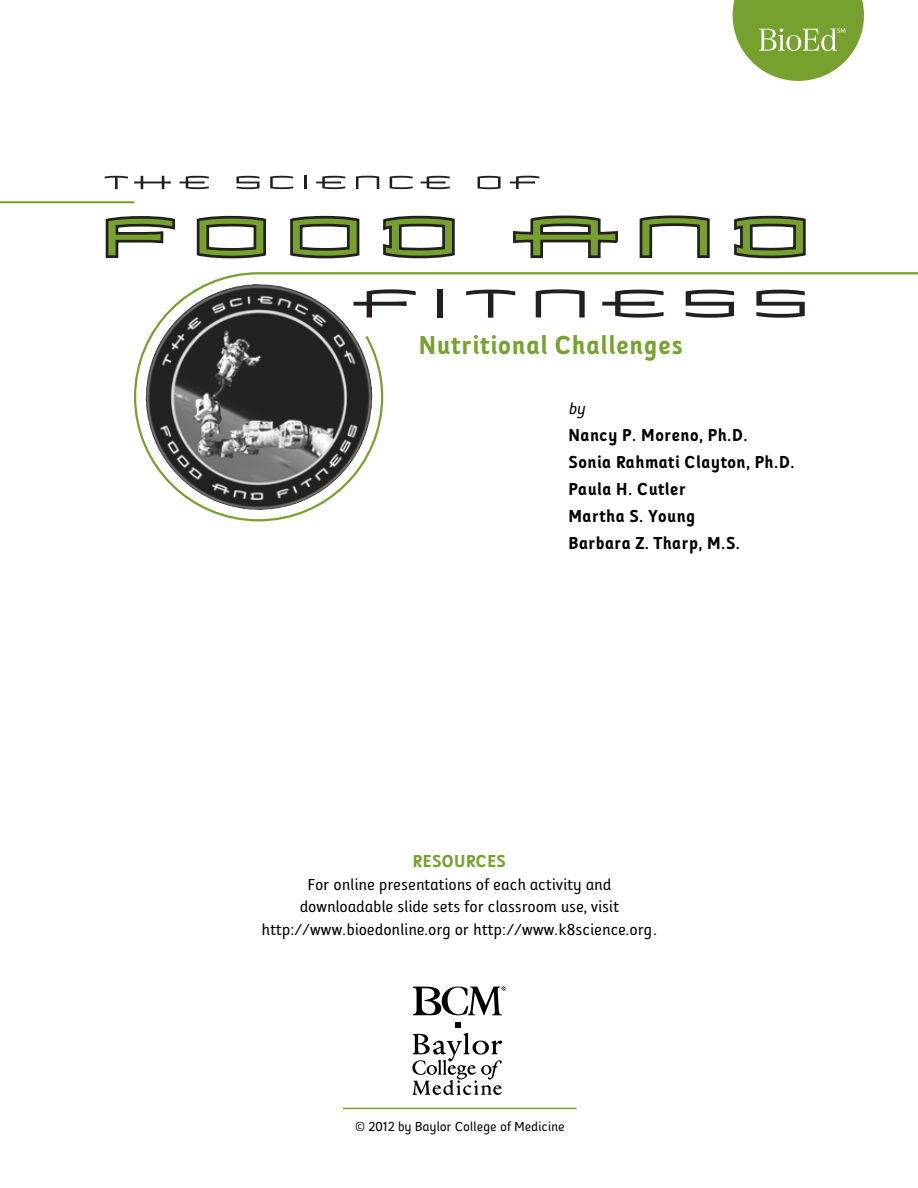
<style>
.page{position:relative;width:918px;height:1188px;background:#fff}
.page>*{position:absolute;margin:0;border:0;box-sizing:border-box;transform-origin:0 0}
.t1{font:700 27px "Folder Rg";color:#77a12f}
.t2{font:700 18px/27px "Folder Rg";color:#000}
.t3{font:700 18px "Folder Rg";color:#77a12f}
.t4{font:16.5px/22.5px "Folder Rg";color:#000;text-align:center}
.t5{font:italic 16.5px "Folder Rg";color:#000}
.t6{font:13.5px "Folder Rg";color:#000}
</style>
<div class="page">
<hr style="left:0;top:201px;width:134px;height:2px;background:#77a12f">
<svg style="left:103px;top:176px;width:352px;height:83px"></svg>
<svg style="left:477px;top:176px;width:329px;height:83px"></svg>
<svg style="left:134px;top:272px;width:784px;height:249px"></svg>
<img style="left:146px;top:284px;width:107px;height:133px">
<svg style="left:412px;top:1022px;width:90px;height:73px"></svg>
<svg style="left:413px;top:986px;width:93px;height:30px"></svg>
<hr style="left:343px;top:1108px;width:234px;height:1px;background:#77a12f">
<svg style="left:733px;top:0;width:131px;height:81px"></svg>
<p class="t1" style="left:419px;top:330px;width:266px">Nutritional Challenges</p>
<p class="t5" style="left:568px;top:399px;width:18px">by</p>
<p class="t2" style="left:568px;top:422px;width:228px">Nancy P. Moreno, Ph.D.<br>Sonia Rahmati Clayton, Ph.D.<br>Paula H. Cutler<br>Martha S. Young</p>
<p class="t2" style="left:568px;top:530px;width:174px">Barbara Z. Tharp, M.S.</p>
<p class="t3" style="left:413px;top:851px;width:95px">RESOURCES</p>
<p class="t4" style="left:262px;top:873px;width:397px">For online presentations of each activity and downloadable slide sets for classroom use, visit http://www.bioedonline.org or http://www.k8science.org.</p>
<p class="t6" style="left:355px;top:1119px;width:211px">© 2012 by Baylor College of Medicine</p>
</div>
